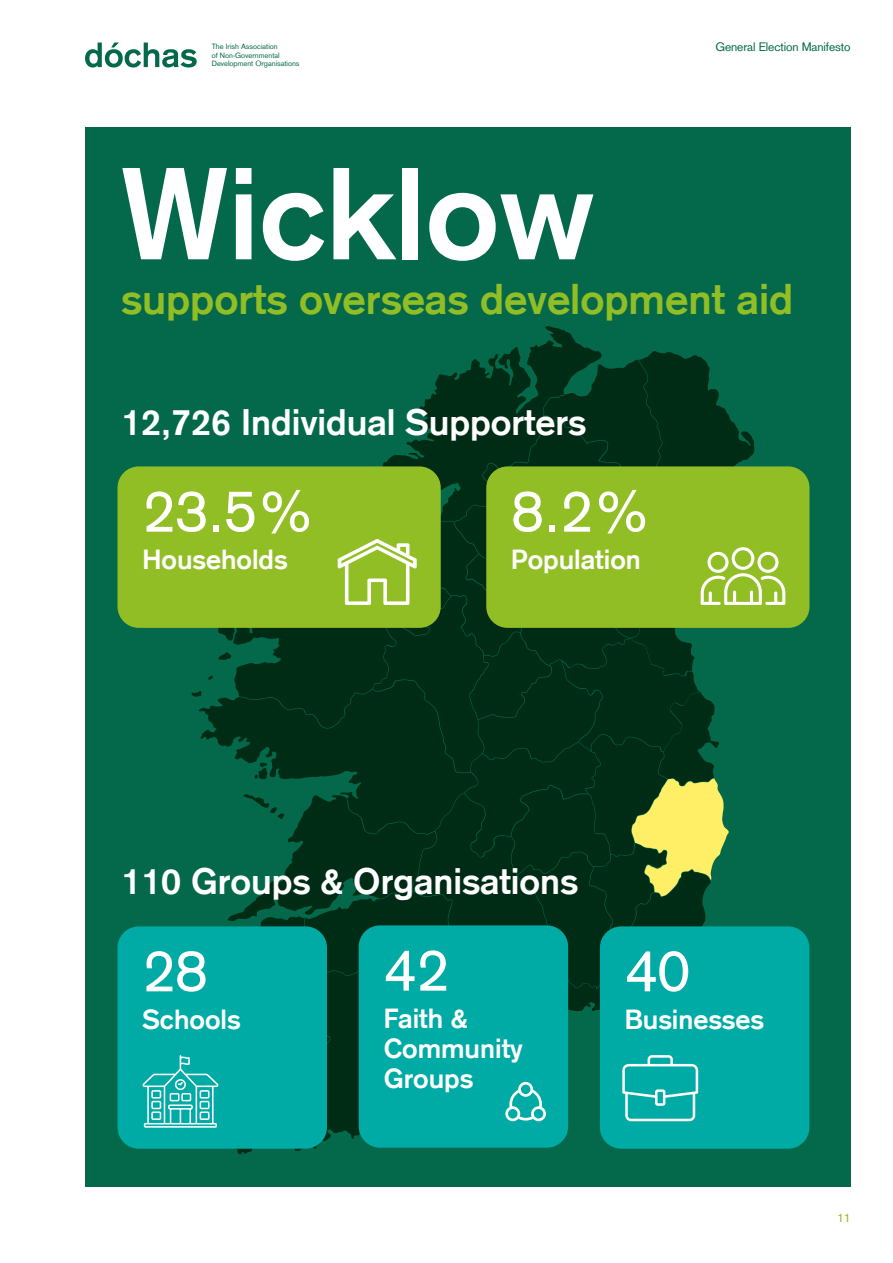
<style>
.page{position:relative;width:893px;height:1263px;background:#fff}
.page>*{position:absolute;margin:0;border:0;box-sizing:border-box;transform-origin:0 0}
.t1{font:700 128.25px "Basic Commercial LT";color:#fff}
.t2{font:58.65px "Basic Commercial LT Com";color:#fff}
.t3{font:700 42px "Basic Commercial LT";color:#92be25}
.t4{font:700 36px "Basic Commercial LT";color:#fff}
.t5{font:700 27px/30px "Basic Commercial LT";color:#fff}
.t6{font:12px "Basic Commercial LT Com";letter-spacing:-.01em;color:#04694a}
.t7{font:12px "Basic Commercial LT Com";color:#92be25}
.t8{font:7.5px/8.6px "Basic Commercial LT Com";color:#04694a}
</style>
<div class="page">
<svg style="left:85px;top:43px;width:112px;height:25px"></svg>
<div style="left:85px;top:128px;width:765px;height:1059px;background:#04694a"></div>
<svg style="left:237px;top:1128px;width:139px;height:26px"></svg>
<div style="left:117px;top:926px;width:210px;height:223px;background:#00aaa5;border-radius:21px"></div>
<div style="left:359px;top:925px;width:209px;height:223px;background:#00aaa5;border-radius:21px"></div>
<div style="left:600px;top:926px;width:209px;height:223px;background:#00aaa5;border-radius:21px"></div>
<div style="left:117px;top:466px;width:324px;height:162px;background:#92be25;border-radius:21px"></div>
<div style="left:486px;top:466px;width:323px;height:162px;background:#92be25;border-radius:21px"></div>
<svg style="left:141px;top:326px;width:647px;height:802px"></svg>
<p class="t8" style="left:212px;top:42px;width:67px">The Irish Association</p>
<h3 class="t6" style="left:715px;top:40px;width:137px">General Election Manifesto</h3>
<p class="t8" style="left:212px;top:51px;width:89px">of Non-Governmental<br>Development Organisations</p>
<h1 class="t1" style="left:121px;top:138px;width:475px">Wicklow</h1>
<h3 class="t3" style="left:121px;top:274px;width:674px">supports overseas development aid</h3>
<h3 class="t4" style="left:121px;top:401px;width:466px">12,726 Individual Supporters</h3>
<h2 class="t2" style="left:142px;top:477px;width:174px">23.5%</h2>
<h2 class="t2" style="left:511px;top:477px;width:142px">8.2%</h2>
<h3 class="t5" style="left:142px;top:544px;width:147px">Households</h3>
<h3 class="t5" style="left:511px;top:544px;width:131px">Population</h3>
<h3 class="t4" style="left:121px;top:860px;width:458px">110 Groups &amp; Organisations</h3>
<h2 class="t2" style="left:142px;top:936px;width:67px">28</h2>
<h3 class="t5" style="left:142px;top:1004px;width:100px">Schools</h3>
<h2 class="t2" style="left:384px;top:935px;width:67px">42</h2>
<h3 class="t5" style="left:384px;top:1003px;width:141px">Faith &amp;<br>Community<br>Groups</h3>
<h2 class="t2" style="left:625px;top:936px;width:67px">40</h2>
<h3 class="t5" style="left:625px;top:1004px;width:141px">Businesses</h3>
<h3 class="t7" style="left:837px;top:1210px;width:15px">11</h3>
</div>
